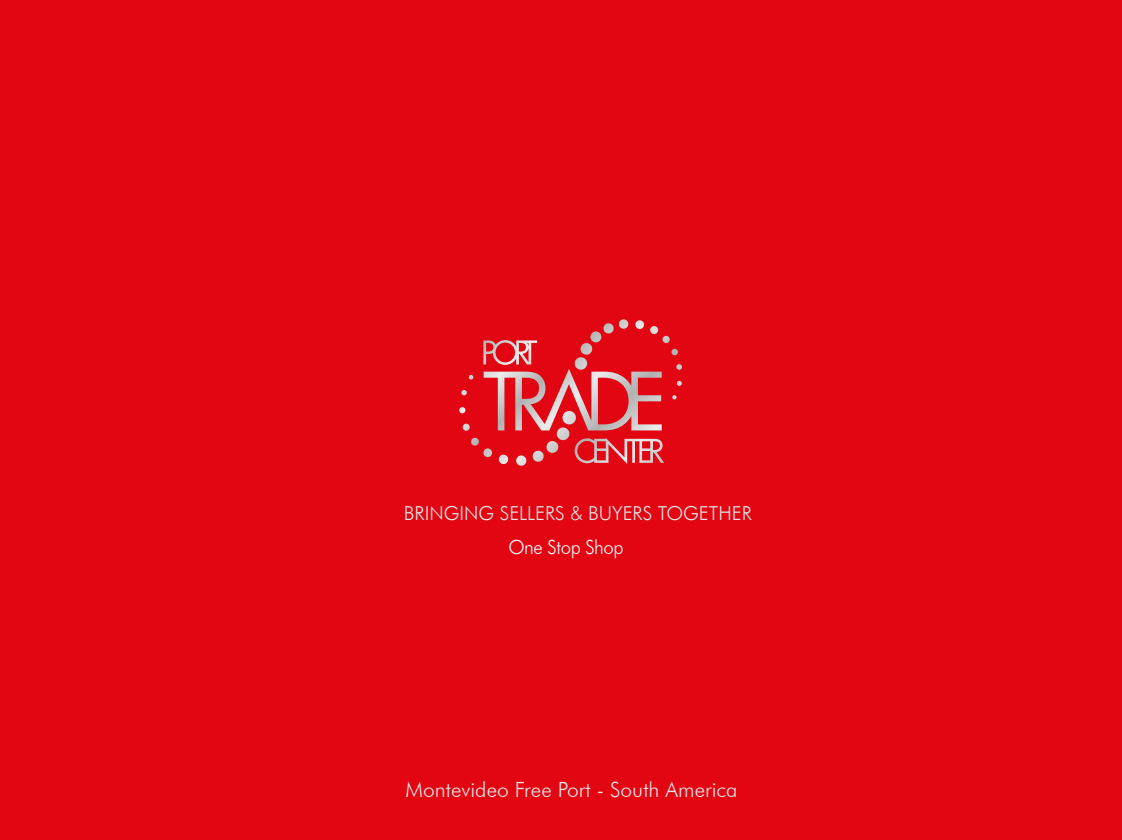
<style>
.page{position:relative;width:1122px;height:840px;background:#e20613}
.page>*{position:absolute;margin:0;border:0;box-sizing:border-box;transform-origin:0 0}
.t1{font:300 21px "Futura BT";color:#e5e5e5}
.t2{font:300 19.6px "Futura BT";letter-spacing:-.02em;color:#fff;scale:.95 1}
.t3{font:300 19.25px "Futura BT";color:#e5e5e5}
</style>
<div class="page">
<svg style="left:459px;top:319px;width:223px;height:147px"></svg>
<p class="t3" style="left:404px;top:502px;width:349px">BRINGING SELLERS &amp; BUYERS TOGETHER</p>
<p class="t2" style="left:508px;top:536px;width:123px">One Stop Shop</p>
<p class="t1" style="left:406px;top:777px;width:333px">Montevideo Free Port - South America</p>
</div>
